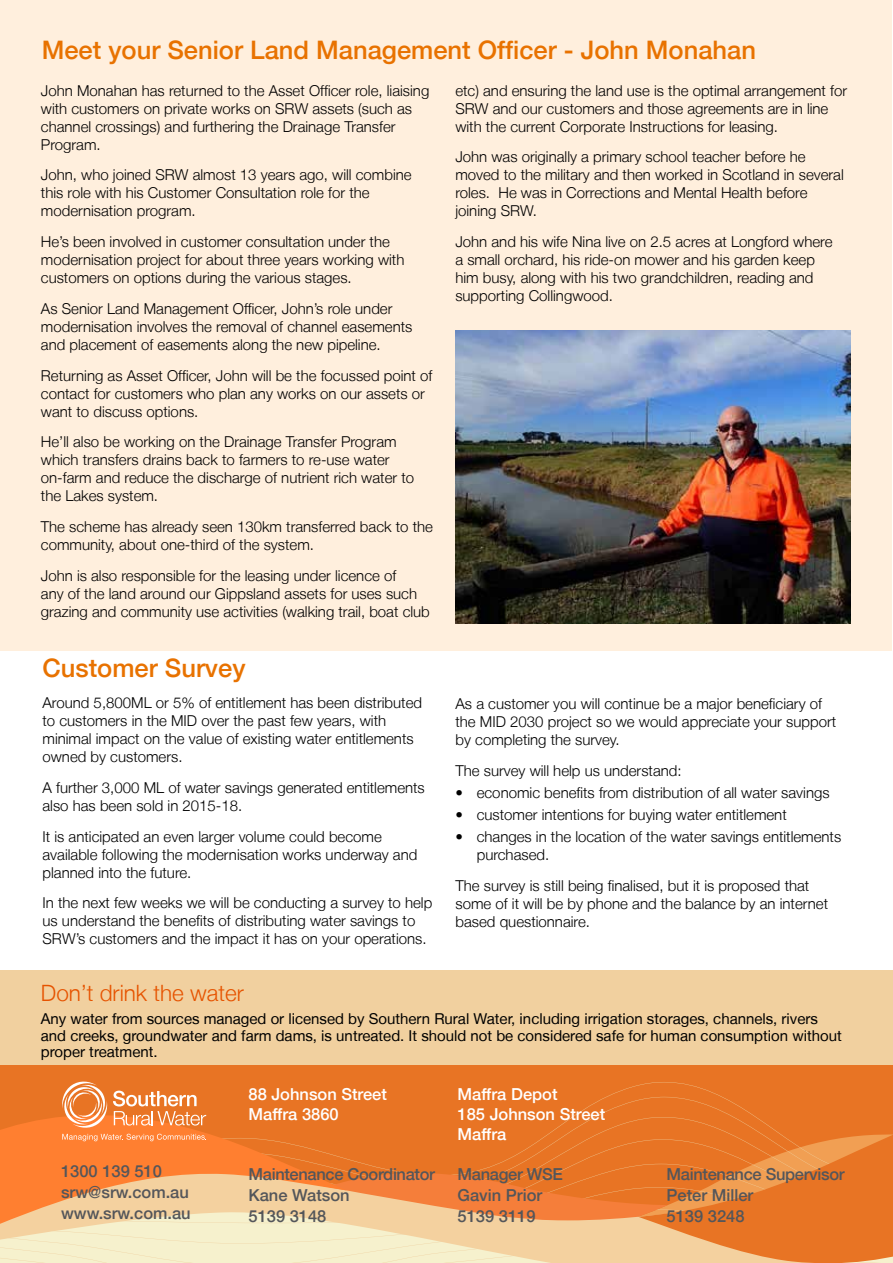
<style>
.page{position:relative;width:893px;height:1263px;background:#fff}
.page>*{position:absolute;margin:0;border:0;box-sizing:border-box;transform-origin:0 0}
.t1{font:500 25.5px "Helvetica Neue LT";color:#e87200}
.t2{font:300 22.5px "Helvetica Neue LT";color:#e65300}
.t3{font:500 16.5px/21px "Helvetica Neue LT";letter-spacing:-.02em;color:#54565a}
.t4{font:500 16.5px/21px "Helvetica Neue LT";color:#54565a}
.t5{font:500 16.5px/19.8px "Helvetica Neue LT";color:#fff}
.t6{font:300 15px/18px "Helvetica Neue LT";color:#000}
.t7{font:15px/16.2px "Helvetica Neue LT";color:#000}
</style>
<div class="page">
<div style="left:0;top:1065px;width:893px;height:15px;background:#e87424"></div>
<svg style="left:0;top:1080px;width:893px;height:183px;background:#ef9551"></svg>
<div style="left:0;top:0;width:892px;height:651px;background:#ffefdd"></div>
<div style="left:0;top:970px;width:893px;height:95px;background:#f1d09f"></div>
<img style="left:455px;top:330px;width:395px;height:294px">
<h1 class="t1" style="left:42px;top:34px;width:716px">Meet your Senior Land Management Officer - John Monahan</h1>
<p class="t6" style="left:41px;top:81px;width:390px">John Monahan has returned to the Asset Officer role, liaising with customers on private works on SRW assets (such as channel crossings) and furthering the Drainage Transfer Program.</p>
<p class="t6" style="left:41px;top:166px;width:372px">John, who joined SRW almost 13 years ago, will combine this role with his Customer Consultation role for the modernisation program.</p>
<p class="t6" style="left:41px;top:232px;width:365px">He’s been involved in customer consultation under the modernisation project for about three years working with customers on options during the various stages.</p>
<p class="t6" style="left:41px;top:299px;width:373px">As Senior Land Management Officer, John’s role under modernisation involves the removal of channel easements and placement of easements along the new pipeline.</p>
<p class="t6" style="left:41px;top:366px;width:393px">Returning as Asset Officer, John will be the focussed point of contact for customers who plan any works on our assets or want to discuss options.</p>
<p class="t6" style="left:41px;top:433px;width:375px">He’ll also be working on the Drainage Transfer Program which transfers drains back to farmers to re-use water on-farm and reduce the discharge of nutrient rich water to the Lakes system.</p>
<p class="t6" style="left:41px;top:517px;width:394px">The scheme has already seen 130km transferred back to the community, about one-third of the system.</p>
<p class="t6" style="left:41px;top:566px;width:390px">John is also responsible for the leasing under licence of<br>any of the land around our Gippsland assets for uses such grazing and community use activities (walking trail, boat club</p>
<h1 class="t1" style="left:43px;top:653px;width:205px">Customer Survey</h1>
<p class="t6" style="left:43px;top:693px;width:381px">Around 5,800ML or 5% of entitlement has been distributed to customers in the MID over the past few years, with minimal impact on the value of existing water entitlements owned by customers.</p>
<p class="t6" style="left:43px;top:778px;width:384px">A further 3,000 ML of water savings generated entitlements also has been sold in 2015-18.</p>
<p class="t6" style="left:43px;top:827px;width:376px">It is anticipated an even larger volume could become available following the modernisation works underway and planned into the future.</p>
<p class="t6" style="left:43px;top:894px;width:391px">In the next few weeks we will be conducting a survey to help us understand the benefits of distributing water savings to<br>SRW’s customers and the impact it has on your operations.</p>
<h2 class="t2" style="left:41px;top:980px;width:204px">Don’t drink the water</h2>
<p class="t6" style="left:455px;top:81px;width:393px">etc) and ensuring the land use is the optimal arrangement for<br>SRW and our customers and those agreements are in line with the current Corporate Instructions for leasing.</p>
<p class="t6" style="left:455px;top:148px;width:390px">John was originally a primary school teacher before he moved to the military and then worked in Scotland in several roles. He was in Corrections and Mental Health before joining SRW.</p>
<p class="t6" style="left:455px;top:232px;width:379px">John and his wife Nina live on 2.5 acres at Longford where a small orchard, his ride-on mower and his garden keep him busy, along with his two grandchildren, reading and supporting Collingwood.</p>
<p class="t6" style="left:455px;top:694px;width:382px">As a customer you will continue be a major beneficiary of the MID 2030 project so we would appreciate your support by completing the survey.</p>
<p class="t6" style="left:455px;top:761px;width:228px">The survey will help us understand:</p>
<p class="t6" style="left:455px;top:783px;width:376px">• economic benefits from distribution of all water savings</p>
<p class="t6" style="left:455px;top:805px;width:333px">• customer intentions for buying water entitlement</p>
<p class="t6" style="left:477px;top:828px;width:366px;text-indent:-21px">• changes in the location of the water savings entitlements purchased.</p>
<p class="t6" style="left:455px;top:876px;width:374px">The survey is still being finalised, but it is proposed that some of it will be by phone and the balance by an internet based questionnaire.</p>
<p class="t7" style="left:41px;top:1011px;width:802px">Any water from sources managed or licensed by Southern Rural Water, including irrigation storages, channels, rivers and creeks, groundwater and farm dams, is untreated. It should not be considered safe for human consumption without proper treatment.</p>
<p class="t4" style="left:61px;top:1160px;width:131px">1300 139 510 srw@srw.com.au www.srw.com.au</p>
<p class="t5" style="left:248px;top:1084px;width:140px">88 Johnson Street<br>Maffra 3860</p>
<p class="t5" style="left:458px;top:1084px;width:149px">Maffra Depot<br>185 Johnson Street<br>Maffra</p>
<p class="t3" style="left:248px;top:1163px;width:188px">Maintenance Coordinator<br>Kane Watson<br>5139 3148</p>
<p class="t4" style="left:458px;top:1163px;width:107px">Manager WSE<br>Gavin Prior<br>5139 3119</p>
<p class="t3" style="left:667px;top:1163px;width:180px">Maintenance Supervisor<br>Peter Miller<br>5139 3248</p>
</div>
